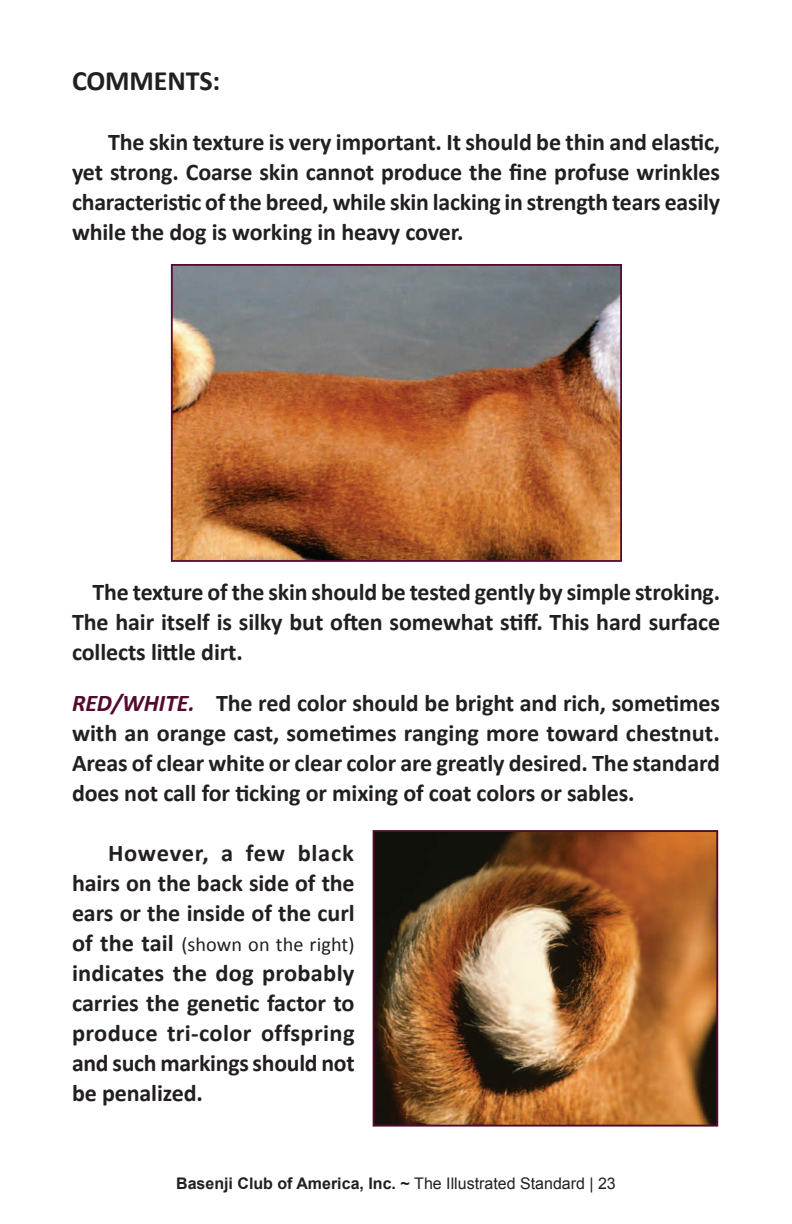
<style>
.page{position:relative;width:792px;height:1224px;background:#fff}
.page>*{position:absolute;margin:0;border:0;box-sizing:border-box;transform-origin:0 0}
.Comment_Header{font:700 28px "Calibri";letter-spacing:-.005em;color:#231f20}
.Text-Comments{font:700 24px/30px "Calibri";letter-spacing:-.005em;color:#231f20;text-align:justify}
.Text-Comments-2{font:20px "Calibri";letter-spacing:.005em;color:#231f20}
.t1{font:700 16px "Arial";color:#231f20}
.s1{font-style:italic;color:#530a2e}
.s2{font-weight:700;font-size:24px}
.s3{font-weight:400}
</style>
<div class="page">
<img style="left:376px;top:833px;width:339px;height:291px">
<div style="left:373px;top:830px;width:345px;height:297px;border:2px solid #530a2e"></div>
<img style="left:174px;top:267px;width:445px;height:292px">
<div style="left:171px;top:264px;width:451px;height:298px;border:2px solid #530a2e"></div>
<p class="Comment_Header" style="left:72px;top:63px;width:150px">COMMENTS:</p>
<p class="Text-Comments" style="left:72px;top:127px;width:650px;text-indent:36px">The skin texture is very important. It should be thin and elastic, yet strong. Coarse skin cannot produce the fine profuse wrinkles characteristic of the breed, while skin lacking in strength tears easily while the dog is working in heavy cover.</p>
<p class="Text-Comments" style="left:72px;top:577px;width:650px;text-indent:21px">The texture of the skin should be tested gently by simple stroking.<br>The hair itself is silky but often somewhat stiff. This hard surface collects little dirt.</p>
<p class="Text-Comments" style="left:72px;top:688px;width:650px"><span class="s1">RED/WHITE.</span> The red color should be bright and rich, sometimes with an orange cast, sometimes ranging more toward chestnut.<br>Areas of clear white or clear color are greatly desired. The standard does not call for ticking or mixing of coat colors or sables.</p>
<p class="Text-Comments" style="left:72px;top:838px;width:284px;text-indent:36px">However, a few black hairs on the back side of the ears or the inside of the curl</p>
<p class="Text-Comments-2" style="left:72px;top:932px;width:284px"><span class="s2">of the tail</span> (shown on the right)</p>
<p class="Text-Comments" style="left:72px;top:958px;width:284px">indicates the dog probably carries the genetic factor to produce tri-color offspring and such markings should not be penalized.</p>
<p class="t1" style="left:176px;top:1172px;width:441px">Basenji Club of America, Inc. ~ <span class="s3">The Illustrated Standard | 23</span></p>
</div>
